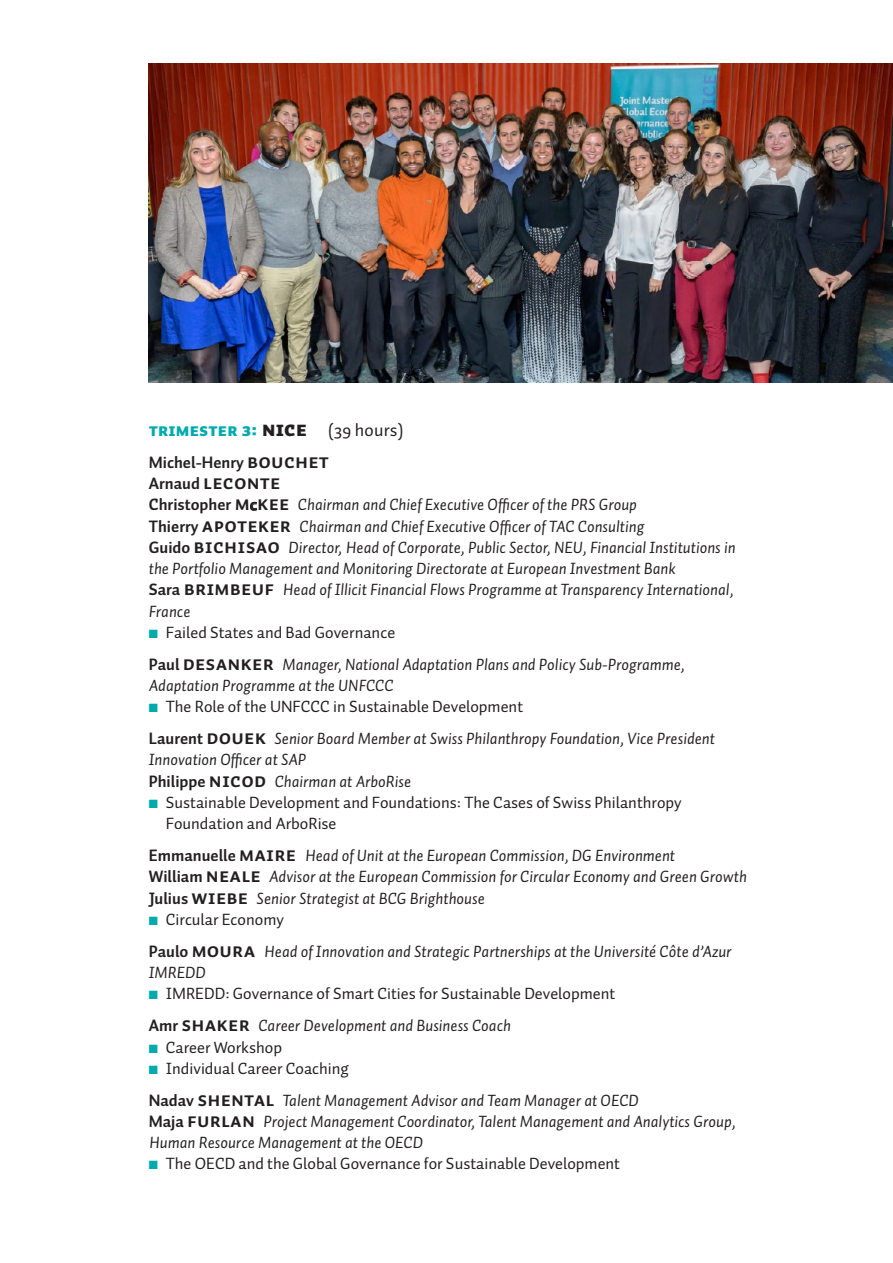
<style>
.page{position:relative;width:893px;height:1263px;background:#fff}
.page>*{position:absolute;margin:0;border:0;box-sizing:border-box;transform-origin:0 0}
.t1{font:20.25px "Auto Pro Bold Small Caps";letter-spacing:.01em;color:#231f20}
.t2{font:18px "Auto Pro Black Small Caps";letter-spacing:.01em;color:#00aaad}
.t3{font:16.5px/21.3px "Auto Pro Regular Italic 1";color:#231f20}
.t4{font:16.5px/21.3px "Auto Pro";color:#231f20}
.t5{font:700 16.5px "Auto Pro";color:#231f20}
.s1{font-size:21px;color:#231f20}
.s2{font-family:"Auto Pro";color:#231f20}
.s3{font-family:"Auto Pro Bold Small Caps";font-weight:400;font-size:20.25px}
.s4{font-family:"Auto Pro";font-weight:700;font-size:16.5px}
.s5{font-family:"Auto Pro";font-weight:700}
.s6{font-family:"Auto Pro Bold Small Caps";font-size:20.25px}
.s7{color:#00aaad}
</style>
<div class="page">
<img style="left:149px;top:64px;width:744px;height:319px">
<p class="t2" style="left:149px;top:417px;width:256px">trimester 3: <span class="s1">nice</span> <span class="s2">(39 hours)</span></p>
<p class="t5" style="left:149px;top:450px;width:182px">Michel-Henry <span class="s3">bouchet</span></p>
<p class="t1" style="left:149px;top:468px;width:133px"><span class="s4">Arnaud</span> leconte</p>
<p class="t3" style="left:149px;top:494px;width:588px"><span class="s5">Christopher</span> <span class="s6">m</span><span class="s5">c</span><span class="s6">kee</span> Chairman and Chief Executive Officer of the PRS Group<br><span class="s5">Thierry</span> <span class="s6">apoteker</span> Chairman and Chief Executive Officer of TAC Consulting<br><span class="s5">Guido</span> <span class="s6">bichisao</span> Director, Head of Corporate, Public Sector, NEU, Financial Institutions in the Portfolio Management and Monitoring Directorate at European Investment Bank<br><span class="s5">Sara</span> <span class="s6">brimbeuf</span> Head of Illicit Financial Flows Programme at Transparency International, France</p>
<p class="t4" style="left:149px;top:621px;width:248px"><span class="s7">■</span> Failed States and Bad Governance</p>
<p class="t3" style="left:149px;top:653px;width:538px"><span class="s5">Paul</span> <span class="s6">desanker</span> Manager, National Adaptation Plans and Policy Sub-Programme,<br>Adaptation Programme at the UNFCCC</p>
<p class="t4" style="left:149px;top:696px;width:376px"><span class="s7">■</span> The Role of the UNFCCC in Sustainable Development</p>
<p class="t3" style="left:149px;top:728px;width:568px"><span class="s5">Laurent</span> <span class="s6">douek</span> Senior Board Member at Swiss Philanthropy Foundation, Vice President<br>Innovation Officer at SAP<br><span class="s5">Philippe</span> <span class="s6">nicod</span> Chairman at ArboRise</p>
<p class="t4" style="left:166px;top:791px;width:517px;text-indent:-17px"><span class="s7">■</span> Sustainable Development and Foundations: The Cases of Swiss Philanthropy<br>Foundation and ArboRise</p>
<p class="t3" style="left:149px;top:844px;width:600px"><span class="s5">Emmanuelle</span> <span class="s6">maire</span> Head of Unit at the European Commission, DG Environment<br><span class="s5">William</span> <span class="s6">neale</span> Advisor at the European Commission for Circular Economy and Green Growth<br><span class="s5">Julius</span> <span class="s6">wiebe</span> Senior Strategist at BCG Brighthouse</p>
<p class="t4" style="left:149px;top:908px;width:137px"><span class="s7">■</span> Circular Economy</p>
<p class="t3" style="left:149px;top:940px;width:584px"><span class="s5">Paulo</span> <span class="s6">moura</span> Head of Innovation and Strategic Partnerships at the Université Côte d’Azur<br>IMREDD</p>
<p class="t4" style="left:149px;top:983px;width:468px"><span class="s7">■</span> IMREDD: Governance of Smart Cities for Sustainable Development</p>
<p class="t3" style="left:149px;top:1015px;width:364px"><span class="s5">Amr</span> <span class="s6">shaker</span> Career Development and Business Coach</p>
<p class="t4" style="left:149px;top:1036px;width:135px"><span class="s7">■</span> Career Workshop</p>
<p class="t4" style="left:149px;top:1057px;width:202px"><span class="s7">■</span> Individual Career Coaching</p>
<p class="t3" style="left:149px;top:1089px;width:588px"><span class="s5">Nadav</span> <span class="s6">shental</span> Talent Management Advisor and Team Manager at OECD<br><span class="s5">Maja</span> <span class="s6">furlan</span> Project Management Coordinator, Talent Management and Analytics Group,<br>Human Resource Management at the OECD</p>
<p class="t4" style="left:149px;top:1153px;width:473px"><span class="s7">■</span> The OECD and the Global Governance for Sustainable Development</p>
</div>
